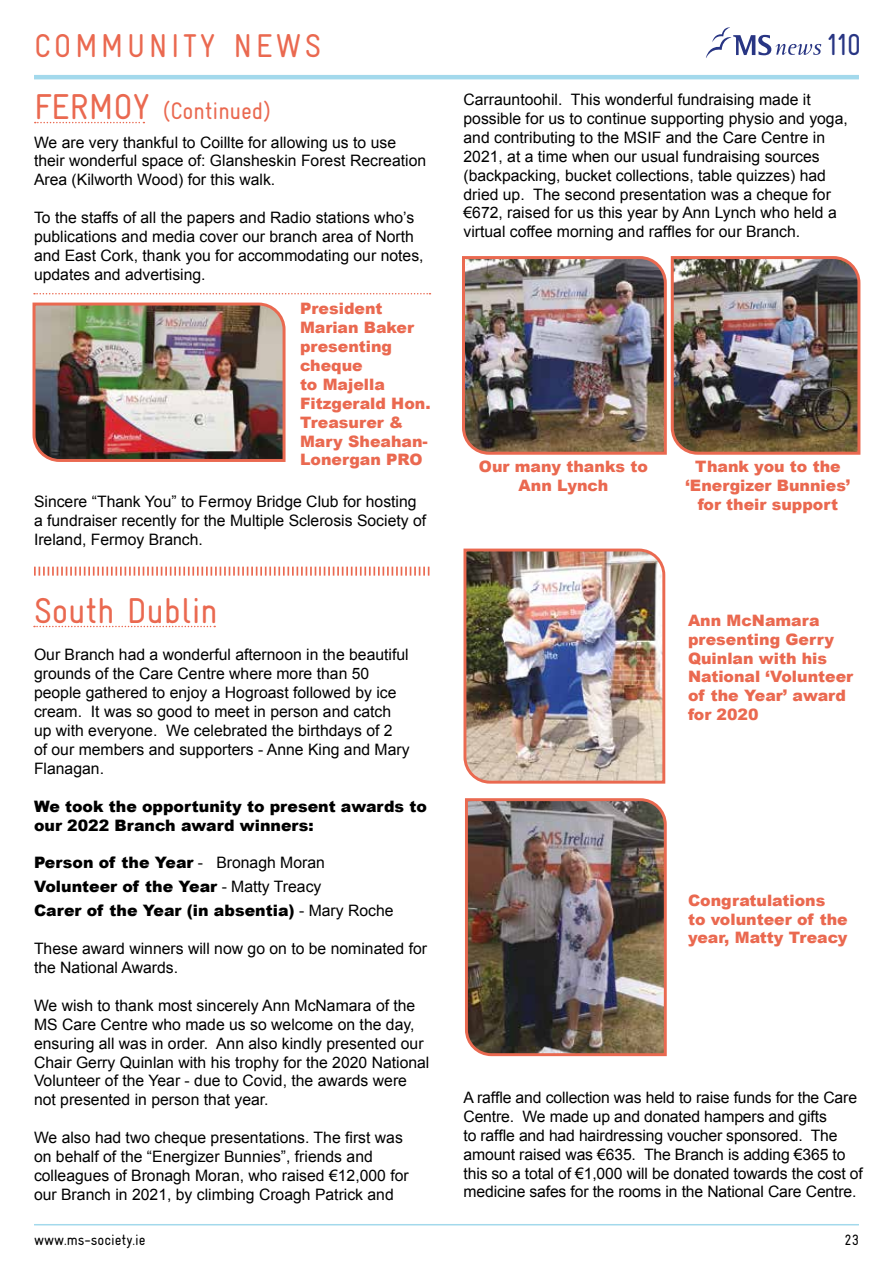
<style>
.page{position:relative;width:893px;height:1263px;background:#fff}
.page>*{position:absolute;margin:0;border:0;box-sizing:border-box;transform-origin:0 0}
.t1{font:36px "Gravur Condensed";color:#ea6950}
.t2{font:33px "Gravur Condensed";letter-spacing:.1em;color:#ea6950}
.t3{font:30.3px "Gravur Condensed";color:#283583}
.t4{font:24px "Gravur Condensed";color:#ea6950}
.t5{font:15.75px/18.9px "Arial";color:#000}
.t6{font:900 15.75px/18.9px "Arial";color:#ea6950}
.t7{font:900 15.75px/24px "Arial";color:#000}
.t8{font:15px "Gravur Condensed";color:#000}
.s1{font-size:36px}
.s2{font-weight:400}
</style>
<div class="page">
<svg style="left:706px;top:27px;width:115px;height:31px"></svg>
<img style="left:32px;top:302px;width:254px;height:160px">
<svg style="left:35px;top:122px;width:109px;height:1px"></svg>
<svg style="left:34px;top:293px;width:396px;height:1px"></svg>
<svg style="left:34px;top:567px;width:395px;height:9px"></svg>
<svg style="left:34px;top:626px;width:181px;height:1px"></svg>
<img style="left:462px;top:256px;width:399px;height:199px">
<img style="left:463px;top:548px;width:203px;height:236px">
<img style="left:465px;top:798px;width:202px;height:259px">
<hr style="left:34px;top:75px;width:825px;height:4px;background:#a3d9ec">
<hr style="left:34px;top:1224px;width:825px;height:1px;background:#a3d9ec">
<h2 class="t2" style="left:34px;top:27px;width:289px">COMMUNITY NEWS</h2>
<h3 class="t3" style="left:825px;top:27px;width:38px">110</h3>
<h3 class="t4" style="left:34px;top:97px;width:239px"><span class="s1">FERMOY</span> (Continued)</h3>
<p class="t5" style="left:34px;top:133px;width:394px">We are very thankful to Coillte for allowing us to use their wonderful space of: Glansheskin Forest Recreation<br>Area (Kilworth Wood) for this walk.</p>
<p class="t5" style="left:34px;top:208px;width:391px">To the staffs of all the papers and Radio stations who’s publications and media cover our branch area of North and East Cork, thank you for accommodating our notes, updates and advertising.</p>
<p class="t6" style="left:300px;top:299px;width:132px">President<br>Marian Baker presenting cheque<br>to Majella<br>Fitzgerald Hon.<br>Treasurer &amp;<br>Mary Sheahan-<br>Lonergan PRO</p>
<p class="t5" style="left:34px;top:492px;width:394px">Sincere “Thank You” to Fermoy Bridge Club for hosting a fundraiser recently for the Multiple Sclerosis Society of<br>Ireland, Fermoy Branch.</p>
<h1 class="t1" style="left:34px;top:590px;width:185px">South Dublin</h1>
<p class="t5" style="left:34px;top:645px;width:377px">Our Branch had a wonderful afternoon in the beautiful grounds of the Care Centre where more than 50 people gathered to enjoy a Hogroast followed by ice cream. It was so good to meet in person and catch up with everyone. We celebrated the birthdays of 2 of our members and supporters - Anne King and Mary Flanagan.</p>
<p class="t7" style="left:34px;top:796px;width:394px;line-height:18.9px">We took the opportunity to present awards to our 2022 Branch award winners:</p>
<p class="t7" style="left:34px;top:850px;width:361px">Person of the Year <span class="s2">- Bronagh Moran<br></span>Volunteer of the Year <span class="s2">- Matty Treacy<br></span>Carer of the Year (in absentia) <span class="s2">- Mary Roche</span></p>
<p class="t5" style="left:34px;top:939px;width:395px">These award winners will now go on to be nominated for the National Awards.</p>
<p class="t5" style="left:34px;top:996px;width:397px">We wish to thank most sincerely Ann McNamara of the MS Care Centre who made us so welcome on the day, ensuring all was in order. Ann also kindly presented our Chair Gerry Quinlan with his trophy for the 2020 National Volunteer of the Year - due to Covid, the awards were not presented in person that year.</p>
<p class="t5" style="left:34px;top:1128px;width:376px">We also had two cheque presentations. The first was on behalf of the “Energizer Bunnies”, friends and colleagues of Bronagh Moran, who raised €12,000 for our Branch in 2021, by climbing Croagh Patrick and</p>
<p class="t5" style="left:463px;top:90px;width:386px">Carrauntoohil. This wonderful fundraising made it possible for us to continue supporting physio and yoga, and contributing to the MSIF and the Care Centre in 2021, at a time when our usual fundraising sources (backpacking, bucket collections, table quizzes) had dried up. The second presentation was a cheque for €672, raised for us this year by Ann Lynch who held a virtual coffee morning and raffles for our Branch.</p>
<p class="t6" style="left:479px;top:457px;width:170px;text-align:center">Our many thanks to<br>Ann Lynch</p>
<p class="t6" style="left:686px;top:457px;width:166px;text-align:center">Thank you to the ‘Energizer Bunnies’ for their support</p>
<p class="t6" style="left:688px;top:610px;width:167px">Ann McNamara presenting Gerry<br>Quinlan with his<br>National ‘Volunteer of the Year’ award for 2020</p>
<p class="t6" style="left:688px;top:890px;width:161px">Congratulations<br>to volunteer of the year, Matty Treacy</p>
<p class="t5" style="left:463px;top:1088px;width:401px">A raffle and collection was held to raise funds for the Care Centre. We made up and donated hampers and gifts<br>to raffle and had hairdressing voucher sponsored. The amount raised was €635. The Branch is adding €365 to this so a total of €1,000 will be donated towards the cost of medicine safes for the rooms in the National Care Centre.</p>
<p class="t8" style="left:34px;top:1231px;width:113px">www.ms-society.ie</p>
<p class="t8" style="left:844px;top:1231px;width:16px">23</p>
</div>
